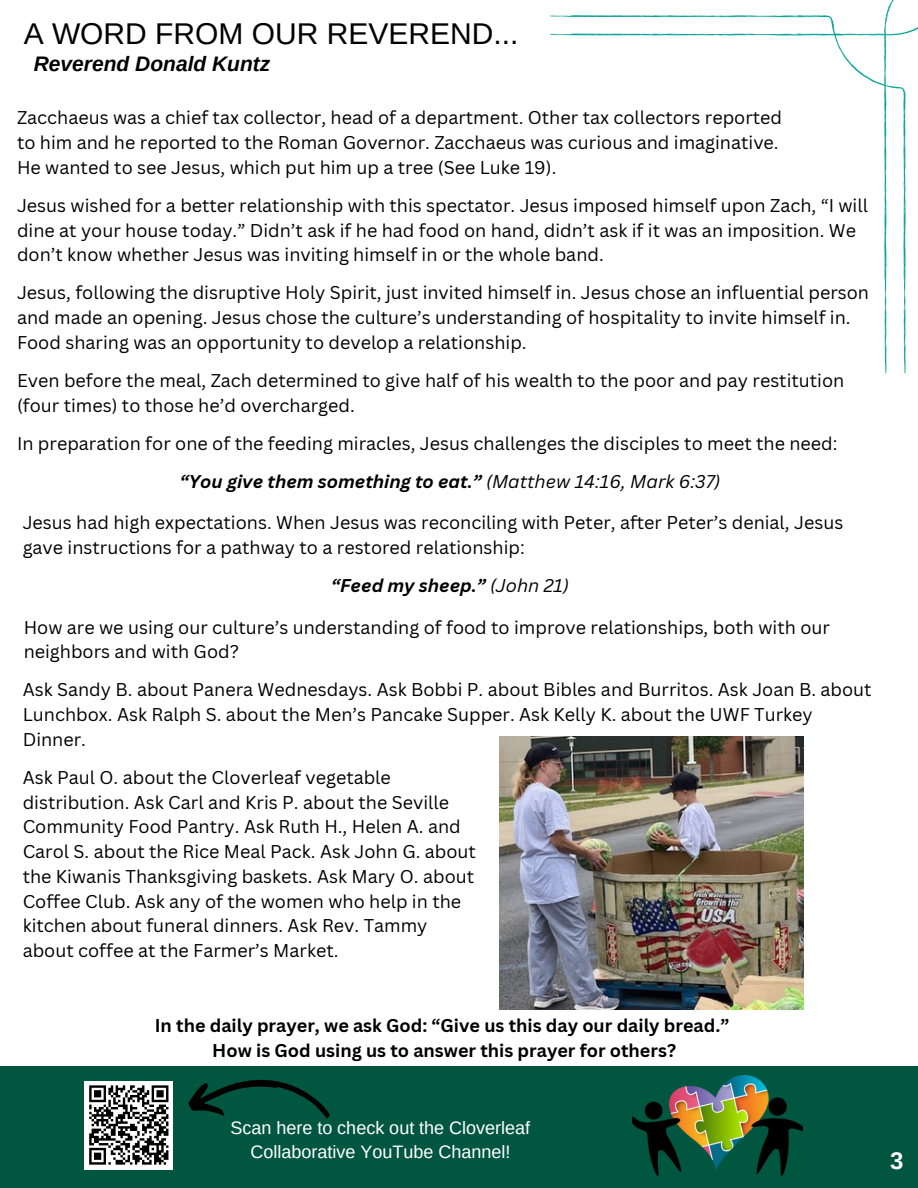
<style>
.page{position:relative;width:918px;height:1188px;background:#fff}
.page>*{position:absolute;margin:0;border:0;box-sizing:border-box;transform-origin:0 0}
.t1{font:30px "Arimo";color:#000}
.t2{font:700 24px "Arimo";color:#fff}
.t3{font:italic 700 21px "Arimo";color:#000}
.t4{font:18px/24.8px "Canva Sans";color:#000}
.t5{font:700 18px "Canva Sans";color:#000}
.t6{font:italic 700 18px "Canva Sans";color:#000}
.t7{font:18px/24.8px "Arimo";color:#fff;text-align:center}
.s1{font-weight:400}
</style>
<div class="page">
<div style="left:0;top:1066px;width:918px;height:122px;background:#00563f"></div>
<div style="left:84px;top:1081px;width:89px;height:88px;background:#fff"></div>
<svg style="left:89px;top:1085px;width:80px;height:80px"></svg>
<img style="left:633px;top:1075px;width:170px;height:100px">
<svg style="left:188px;top:1080px;width:142px;height:39px"></svg>
<svg style="left:549px;top:15px;width:357px;height:359px"></svg>
<svg style="left:549px;top:34px;width:337px;height:340px"></svg>
<svg style="left:884px;top:0;width:34px;height:35px"></svg>
<img style="left:499px;top:736px;width:304px;height:274px">
<p class="t1" style="left:24px;top:17px;width:496px">A WORD FROM OUR REVEREND...</p>
<p class="t3" style="left:34px;top:52px;width:238px">Reverend Donald Kuntz</p>
<p class="t4" style="left:17px;top:105px;width:767px">Zacchaeus was a chief tax collector, head of a department. Other tax collectors reported to him and he reported to the Roman Governor. Zacchaeus was curious and imaginative.<br>He wanted to see Jesus, which put him up a tree (See Luke 19).</p>
<p class="t4" style="left:17px;top:192px;width:852px">Jesus wished for a better relationship with this spectator. Jesus imposed himself upon Zach, “I will dine at your house today.” Didn’t ask if he had food on hand, didn’t ask if it was an imposition. We don’t know whether Jesus was inviting himself in or the whole band.</p>
<p class="t4" style="left:17px;top:280px;width:854px">Jesus, following the disruptive Holy Spirit, just invited himself in. Jesus chose an influential person and made an opening. Jesus chose the culture’s understanding of hospitality to invite himself in.<br>Food sharing was an opportunity to develop a relationship.</p>
<p class="t4" style="left:17px;top:367px;width:829px">Even before the meal, Zach determined to give half of his wealth to the poor and pay restitution (four times) to those he’d overcharged.</p>
<p class="t4" style="left:17px;top:430px;width:822px">In preparation for one of the feeding miracles, Jesus challenges the disciples to meet the need:</p>
<p class="t6" style="left:180px;top:468px;width:542px">“You give them something to eat.” <span class="s1">(Matthew 14:16, Mark 6:37)</span></p>
<p class="t4" style="left:23px;top:510px;width:822px">Jesus had high expectations. When Jesus was reconciling with Peter, after Peter’s denial, Jesus gave instructions for a pathway to a restored relationship:</p>
<p class="t6" style="left:331px;top:573px;width:239px">“Feed my sheep.” <span class="s1">(John 21)</span></p>
<p class="t4" style="left:24px;top:614px;width:808px">How are we using our culture’s understanding of food to improve relationships, both with our neighbors and with God?</p>
<p class="t4" style="left:23px;top:677px;width:850px">Ask Sandy B. about Panera Wednesdays. Ask Bobbi P. about Bibles and Burritos. Ask Joan B. about<br>Lunchbox. Ask Ralph S. about the Men’s Pancake Supper. Ask Kelly K. about the UWF Turkey<br>Dinner.</p>
<p class="t4" style="left:23px;top:765px;width:455px">Ask Paul O. about the Cloverleaf vegetable distribution. Ask Carl and Kris P. about the Seville Community Food Pantry. Ask Ruth H., Helen A. and Carol S. about the Rice Meal Pack. Ask John G. about the Kiwanis Thanksgiving baskets. Ask Mary O. about Coffee Club. Ask any of the women who help in the kitchen about funeral dinners. Ask Rev. Tammy about coffee at the Farmer’s Market.</p>
<p class="t5" style="left:155px;top:1013px;width:576px">In the daily prayer, we ask God: “Give us this day our daily bread.”</p>
<p class="t5" style="left:212px;top:1038px;width:465px">How is God using us to answer this prayer for others?</p>
<p class="t7" style="left:230px;top:1115px;width:301px">Scan here to check out the Cloverleaf<br>Collaborative YouTube Channel!</p>
<p class="t2" style="left:890px;top:1148px;width:15px">3</p>
</div>
